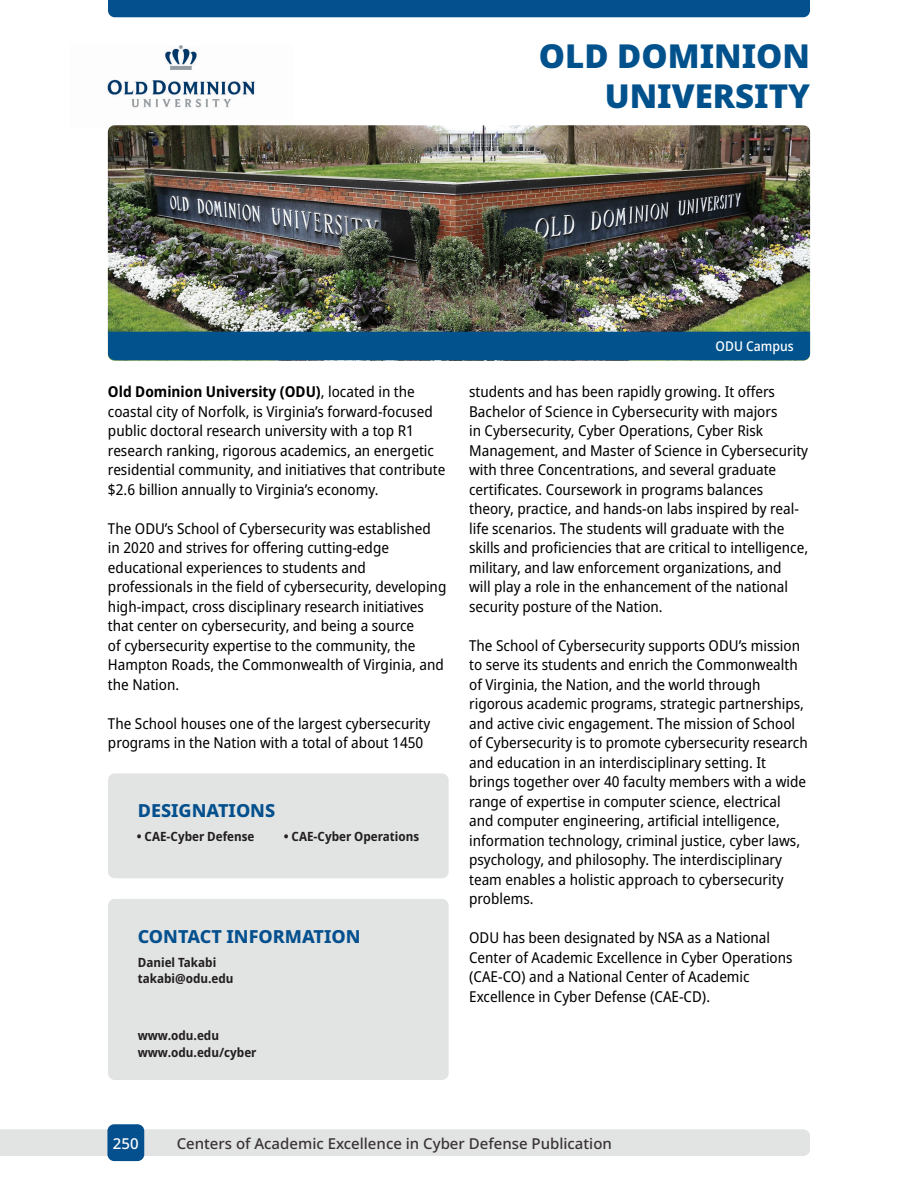
<style>
.page{position:relative;width:918px;height:1188px;background:#fff}
.page>*{position:absolute;margin:0;border:0;box-sizing:border-box;transform-origin:0 0}
.t1{font:900 33px/39.6px "Noto Sans";color:#01518c;text-align:right}
.t2{font:800 18px "Noto Sans";color:#04508e}
.t3{font:semi-condensed 15px/19.5px "Noto Sans";color:#000}
.t4{font:500 15px "Noto Sans";color:#393334}
.t5{font:500 15px "Noto Sans";color:#fff}
.t6{font:500 semi-condensed 13.5px "Noto Sans";color:#fff}
.t7{font:700 semi-condensed 12.75px/16.5px "Noto Sans";color:#231f20}
.s1{font-weight:700}
</style>
<div class="page">
<div style="left:0;top:1129px;width:810px;height:27px;background:#e2e3e3"></div>
<div style="left:107px;top:1124px;width:37px;height:37px;background:#04508e;border-radius:7px"></div>
<div style="left:108px;top:0;width:702px;height:17px;background:#04508e"></div>
<div style="left:108px;top:899px;width:341px;height:181px;background:#e2e3e3;border-radius:7px"></div>
<div style="left:108px;top:773px;width:341px;height:105px;background:#e2e3e3;border-radius:7px"></div>
<img style="left:107px;top:45px;width:149px;height:63px">
<img style="left:108px;top:125px;width:702px;height:236px">
<div style="left:108px;top:332px;width:702px;height:28px;background:#01528d"></div>
<h1 class="t1" style="left:539px;top:36px;width:273px">OLD DOMINION<br>UNIVERSITY</h1>
<p class="t3" style="left:108px;top:383px;width:339px"><span class="s1">Old Dominion University (ODU)</span>, located in the coastal city of Norfolk, is Virginia’s forward-focused public doctoral research university with a top R1 research ranking, rigorous academics, an energetic residential community, and initiatives that contribute $2.6 billion annually to Virginia’s economy.</p>
<p class="t3" style="left:108px;top:519px;width:340px">The ODU’s School of Cybersecurity was established in 2020 and strives for offering cutting-edge educational experiences to students and professionals in the field of cybersecurity, developing high-impact, cross disciplinary research initiatives that center on cybersecurity, and being a source<br>of cybersecurity expertise to the community, the Hampton Roads, the Commonwealth of Virginia, and the Nation.</p>
<p class="t3" style="left:108px;top:714px;width:324px">The School houses one of the largest cybersecurity programs in the Nation with a total of about 1450</p>
<p class="t2" style="left:138px;top:798px;width:139px">DESIGNATIONS</p>
<p class="t7" style="left:137px;top:829px;width:119px">• CAE-Cyber Defense</p>
<p class="t7" style="left:284px;top:829px;width:137px">• CAE-Cyber Operations</p>
<p class="t2" style="left:138px;top:924px;width:224px">CONTACT INFORMATION</p>
<p class="t7" style="left:138px;top:954px;width:97px">Daniel Takabi takabi@odu.edu</p>
<p class="t7" style="left:138px;top:1028px;width:120px">www.odu.edu www.odu.edu/cyber</p>
<p class="t6" style="left:716px;top:337px;width:79px">ODU Campus</p>
<p class="t3" style="left:469px;top:383px;width:340px">students and has been rapidly growing. It offers Bachelor of Science in Cybersecurity with majors<br>in Cybersecurity, Cyber Operations, Cyber Risk Management, and Master of Science in Cybersecurity with three Concentrations, and several graduate certificates. Coursework in programs balances theory, practice, and hands-on labs inspired by real&shy;life scenarios. The students will graduate with the skills and proficiencies that are critical to intelligence, military, and law enforcement organizations, and<br>will play a role in the enhancement of the national security posture of the Nation.</p>
<p class="t3" style="left:469px;top:636px;width:340px">The School of Cybersecurity supports ODU’s mission to serve its students and enrich the Commonwealth of Virginia, the Nation, and the world through rigorous academic programs, strategic partnerships, and active civic engagement. The mission of School of Cybersecurity is to promote cybersecurity research and education in an interdisciplinary setting. It brings together over 40 faculty members with a wide range of expertise in computer science, electrical and computer engineering, artificial intelligence, information technology, criminal justice, cyber laws, psychology, and philosophy. The interdisciplinary team enables a holistic approach to cybersecurity problems.</p>
<p class="t3" style="left:469px;top:929px;width:325px">ODU has been designated by NSA as a National Center of Academic Excellence in Cyber Operations (CAE-CO) and a National Center of Academic Excellence in Cyber Defense (CAE-CD).</p>
<p class="t5" style="left:113px;top:1133px;width:27px">250</p>
<p class="t4" style="left:177px;top:1132px;width:437px">Centers of Academic Excellence in Cyber Defense Publication</p>
</div>
